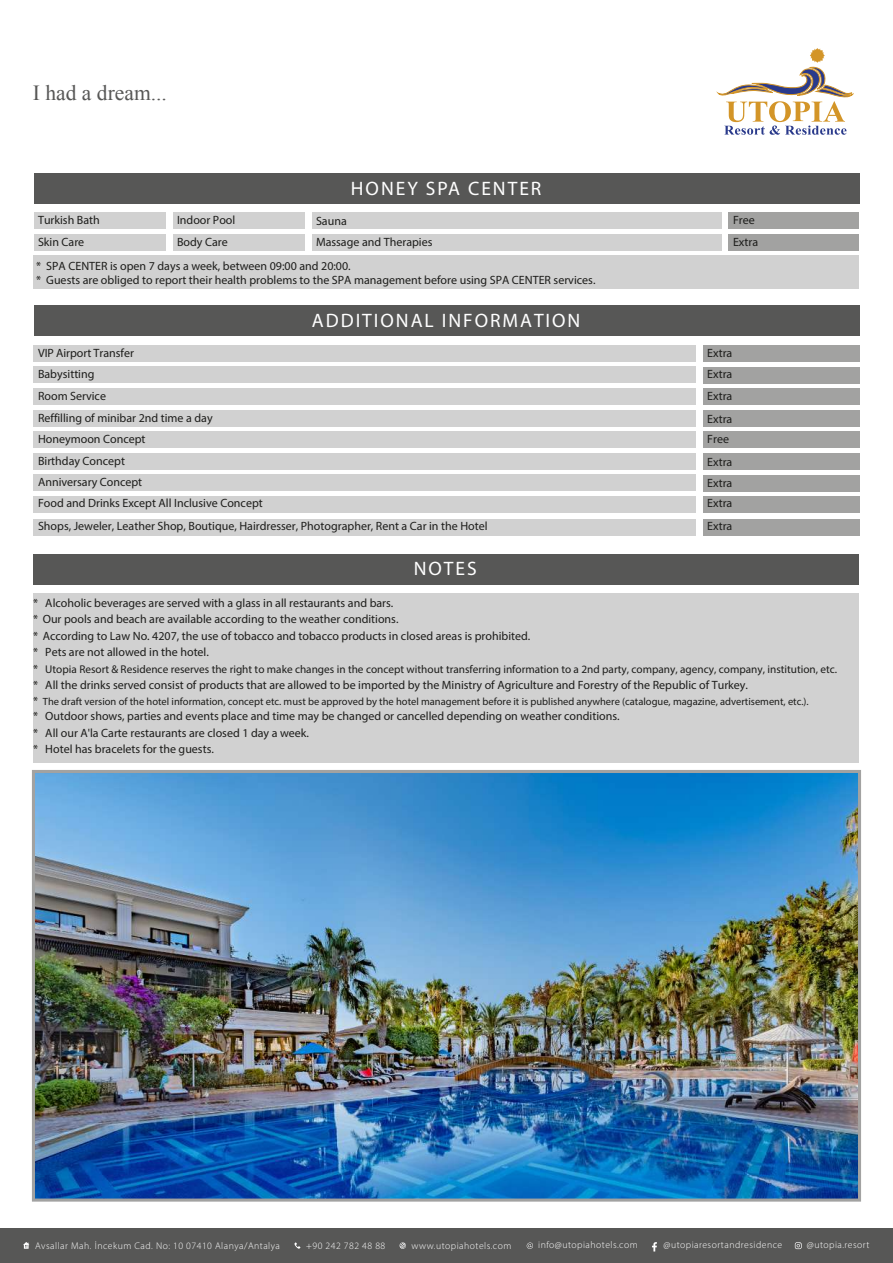
<style>
.page{position:relative;width:893px;height:1263px;background:#fff}
.page>*{position:absolute;margin:0;border:0;box-sizing:border-box;transform-origin:0 0}
.t1{font:21.6px "Times New Roman";color:#575756}
.t2{font:19.5px "Myriad Pro";letter-spacing:.1em;color:#fff}
.t3{font:12px/20.9px "Myriad Pro";color:#1d1d1b}
.t4{font:11.25px "Myriad Pro";color:#1d1d1b}
.t5{font:10.5px "Myriad Pro";color:#1d1d1b}
.t6{font:300 9.75px "Myriad Pro";letter-spacing:.05em;color:#fff}
.s1{font-size:12px}
</style>
<div class="page">
<div style="left:34px;top:174px;width:825px;height:30px;background:#575756"></div>
<div style="left:34px;top:213px;width:131px;height:16px;background:#d1d1d1"></div>
<div style="left:34px;top:234px;width:131px;height:17px;background:#d1d1d1"></div>
<div style="left:34px;top:256px;width:825px;height:33px;background:#d1d1d1"></div>
<div style="left:173px;top:213px;width:131px;height:16px;background:#d1d1d1"></div>
<div style="left:173px;top:234px;width:131px;height:17px;background:#d1d1d1"></div>
<div style="left:312px;top:213px;width:409px;height:16px;background:#d1d1d1"></div>
<div style="left:312px;top:234px;width:409px;height:17px;background:#d1d1d1"></div>
<div style="left:729px;top:213px;width:130px;height:16px;background:#a2a2a1"></div>
<div style="left:729px;top:234px;width:130px;height:17px;background:#a2a2a1"></div>
<div style="left:34px;top:306px;width:825px;height:30px;background:#575756"></div>
<div style="left:34px;top:345px;width:662px;height:17px;background:#d1d1d1"></div>
<div style="left:34px;top:367px;width:662px;height:16px;background:#d1d1d1"></div>
<div style="left:34px;top:388px;width:662px;height:17px;background:#d1d1d1"></div>
<div style="left:703px;top:345px;width:156px;height:17px;background:#a2a2a1"></div>
<div style="left:703px;top:367px;width:156px;height:16px;background:#a2a2a1"></div>
<div style="left:703px;top:388px;width:156px;height:17px;background:#a2a2a1"></div>
<div style="left:34px;top:410px;width:662px;height:16px;background:#d1d1d1"></div>
<div style="left:34px;top:431px;width:662px;height:17px;background:#d1d1d1"></div>
<div style="left:703px;top:410px;width:156px;height:17px;background:#a2a2a1"></div>
<div style="left:703px;top:432px;width:156px;height:16px;background:#a2a2a1"></div>
<div style="left:34px;top:453px;width:662px;height:16px;background:#d1d1d1"></div>
<div style="left:34px;top:474px;width:662px;height:17px;background:#d1d1d1"></div>
<div style="left:34px;top:496px;width:662px;height:17px;background:#d1d1d1"></div>
<div style="left:703px;top:453px;width:156px;height:17px;background:#a2a2a1"></div>
<div style="left:703px;top:475px;width:156px;height:16px;background:#a2a2a1"></div>
<div style="left:703px;top:496px;width:156px;height:17px;background:#a2a2a1"></div>
<div style="left:33px;top:594px;width:825px;height:169px;background:#d1d1d1"></div>
<div style="left:33px;top:554px;width:825px;height:30px;background:#575756"></div>
<img style="left:36px;top:774px;width:821px;height:423px">
<div style="left:32px;top:770px;width:829px;height:431px;border:3px solid #a2a2a1"></div>
<div style="left:0;top:1229px;width:893px;height:34px;background:#575756"></div>
<svg style="left:23px;top:1242px;width:6px;height:7px"></svg>
<svg style="left:294px;top:1242px;width:7px;height:7px"></svg>
<svg style="left:795px;top:1242px;width:7px;height:7px"></svg>
<svg style="left:652px;top:1242px;width:5px;height:9px"></svg>
<svg style="left:526px;top:1242px;width:7px;height:7px"></svg>
<svg style="left:399px;top:1242px;width:7px;height:7px"></svg>
<svg style="left:718px;top:48px;width:135px;height:87px"></svg>
<div style="left:34px;top:519px;width:662px;height:16px;background:#d1d1d1"></div>
<div style="left:703px;top:519px;width:156px;height:17px;background:#a2a2a1"></div>
<h1 class="t1" style="left:33px;top:78px;width:136px">I had a dream...</h1>
<h2 class="t2" style="left:351px;top:177px;width:192px">HONEY SPA CENTER</h2>
<p class="t3" style="left:38px;top:209px;width:63px">Turkish Bath</p>
<p class="t3" style="left:36px;top:258px;width:561px;line-height:14.4px">* SPA CENTER is open 7 days a week, between 09:00 and 20:00.<br>* Guests are obliged to report their health problems to the SPA management before using SPA CENTER services.</p>
<p class="t3" style="left:177px;top:209px;width:60px">Indoor Pool</p>
<p class="t3" style="left:316px;top:210px;width:32px">Sauna</p>
<p class="t3" style="left:38px;top:232px;width:48px">Skin Care</p>
<p class="t3" style="left:177px;top:232px;width:52px">Body Care</p>
<p class="t3" style="left:316px;top:232px;width:118px">Massage and Therapies</p>
<p class="t3" style="left:733px;top:209px;width:23px">Free</p>
<p class="t3" style="left:733px;top:232px;width:27px">Extra</p>
<h2 class="t2" style="left:312px;top:308px;width:270px">ADDITIONAL INFORMATION</h2>
<p class="t3" style="left:38px;top:342px;width:97px">VIP Airport Transfer<br>Babysitting</p>
<p class="t3" style="left:38px;top:385px;width:70px">Room Service</p>
<p class="t3" style="left:707px;top:342px;width:27px">Extra<br>Extra</p>
<p class="t3" style="left:707px;top:386px;width:27px">Extra</p>
<p class="t3" style="left:38px;top:408px;width:176px">Reffilling of minibar 2nd time a day<br>Honeymoon Concept</p>
<p class="t3" style="left:707px;top:408px;width:27px">Extra<br>Free</p>
<p class="t3" style="left:38px;top:451px;width:226px">Birthday Concept<br>Anniversary Concept<br>Food and Drinks Except All Inclusive Concept</p>
<p class="t3" style="left:707px;top:451px;width:27px;text-align:justify">Extra Extra Extra</p>
<p class="t3" style="left:38px;top:516px;width:451px">Shops, Jeweler, Leather Shop, Boutique, Hairdresser, Photographer, Rent a Car in the Hotel</p>
<p class="t3" style="left:707px;top:515px;width:27px">Extra</p>
<h2 class="t2" style="left:414px;top:556px;width:64px">NOTES</h2>
<p class="t3" style="left:33px;top:594px;width:499px;line-height:16.5px">* Alcoholic beverages are served with a glass in all restaurants and bars.<br>* Our pools and beach are available according to the weather conditions.<br>* According to Law No. 4207, the use of tobacco and tobacco products in closed areas is prohibited. * Pets are not allowed in the hotel.</p>
<p class="t4" style="left:33px;top:662px;width:806px"><span class="s1">*</span> Utopia Resort &amp; Residence reserves the right to make changes in the concept without transferring information to a 2nd party, company, agency, company, institution, etc.</p>
<p class="t3" style="left:33px;top:675px;width:716px">* All the drinks served consist of products that are allowed to be imported by the Ministry of Agriculture and Forestry of the Republic of Turkey.</p>
<p class="t5" style="left:33px;top:695px;width:777px"><span class="s1">*</span> The draft version of the hotel information, concept etc. must be approved by the hotel management before it is published anywhere (catalogue, magazine, advertisement, etc.).</p>
<p class="t3" style="left:33px;top:708px;width:588px;line-height:16.5px">* Outdoor shows, parties and events place and time may be changed or cancelled depending on weather conditions. * All our A'la Carte restaurants are closed 1 day a week.<br>* Hotel has bracelets for the guests.</p>
<p class="t6" style="left:35px;top:1239px;width:246px">Avsallar Mah. İncekum Cad. No: 10 07410 Alanya/Antalya</p>
<p class="t6" style="left:306px;top:1240px;width:81px">+90 242 782 48 88</p>
<p class="t6" style="left:411px;top:1239px;width:101px">www.utopiahotels.com</p>
<p class="t6" style="left:538px;top:1239px;width:101px">info@utopiahotels.com</p>
<p class="t6" style="left:663px;top:1239px;width:120px">@utopiaresortandresidence</p>
<p class="t6" style="left:807px;top:1239px;width:64px">@utopia.resort</p>
</div>
